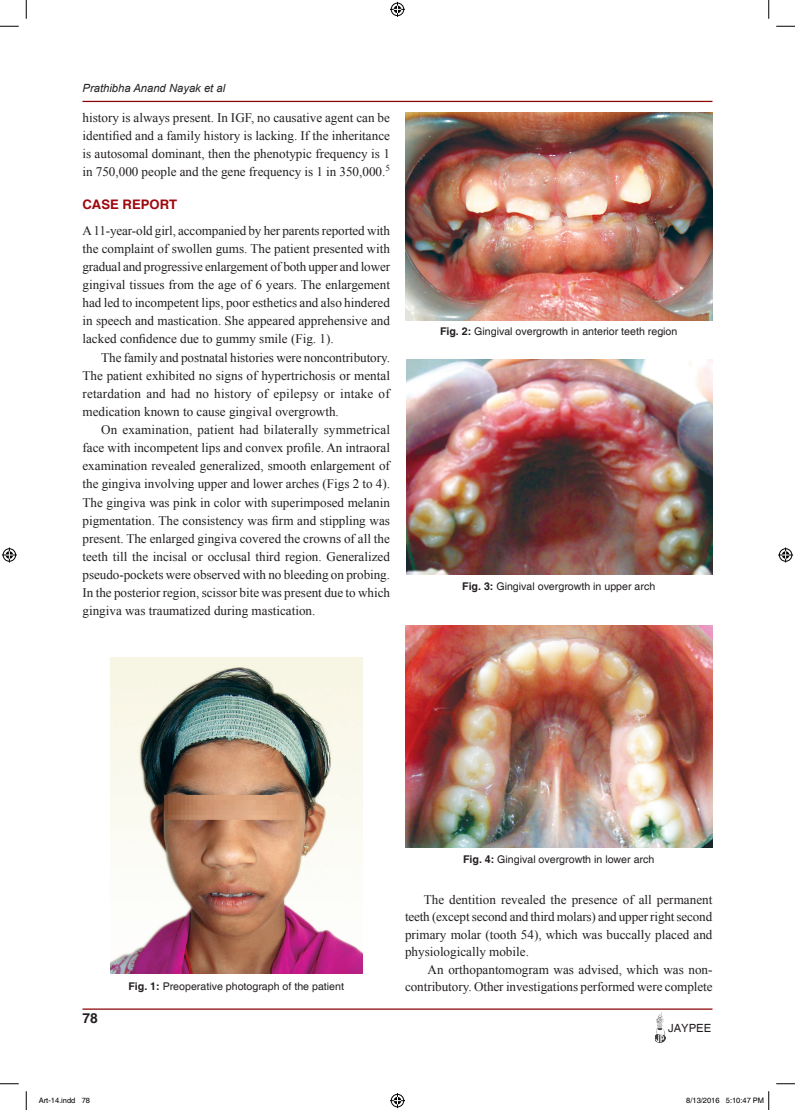
<style>
.page{position:relative;width:795px;height:1110px;background:#fff}
.page>*{position:absolute;margin:0;border:0;box-sizing:border-box;transform-origin:0 0}
.t1{font:700 13.75px "Helvetica";color:#231f20}
.text{font:13.12px/18.1px "Times New Roman";color:#231f20;text-align:justify}
.A{font:700 13.12px "Helvetica";color:#9d070d}
.author{font:italic 11.25px "Arial";color:#231f20}
.B{font:11.25px "Helvetica";color:#231f20}
.fig{font:10.62px "Helvetica";color:#231f20}
.t2{font:7.5px "Helvetica";color:#000}
.s1{font-weight:700}
</style>
<div class="page">
<hr style="left:82px;top:101px;width:630px;height:1px;background:#8b0202">
<hr style="left:82px;top:1009px;width:630px;height:1px;background:#8b0202">
<img style="left:655px;top:1013px;width:11px;height:29px">
<img style="left:110px;top:658px;width:252px;height:315px">
<img style="left:405px;top:113px;width:307px;height:208px">
<img style="left:407px;top:360px;width:305px;height:215px">
<img style="left:405px;top:625px;width:307px;height:223px">
<svg style="left:0;top:25px;width:19px;height:2px"></svg>
<svg style="left:776px;top:25px;width:19px;height:2px"></svg>
<svg style="left:0;top:1083px;width:19px;height:2px"></svg>
<svg style="left:776px;top:1083px;width:19px;height:2px"></svg>
<svg style="left:25px;top:0;width:2px;height:19px"></svg>
<svg style="left:25px;top:1091px;width:2px;height:19px"></svg>
<svg style="left:768px;top:0;width:2px;height:19px"></svg>
<svg style="left:390px;top:2px;width:15px;height:15px"></svg>
<svg style="left:390px;top:1093px;width:15px;height:15px"></svg>
<svg style="left:2px;top:548px;width:15px;height:14px"></svg>
<svg style="left:778px;top:548px;width:15px;height:14px"></svg>
<svg style="left:768px;top:1091px;width:2px;height:19px"></svg>
<p class="author" style="left:82px;top:80px;width:144px">Prathibha Anand Nayak et al</p>
<p class="text" style="left:82px;top:108px;width:309px">history is always present. In IGF, no causative agent can be identified and a family history is lacking. If the inheritance is autosomal dominant, then the phenotypic frequency is 1 in 750,000 people and the gene frequency is 1 in 350,000.<sup>5</sup></p>
<p class="A" style="left:82px;top:196px;width:96px">CASE REPORT</p>
<p class="text" style="left:82px;top:221px;width:309px">A 11-year-old girl, accompanied by her parents reported with the complaint of swollen gums. The patient presented with gradual and progressive enlargement of both upper and lower gingival tissues from the age of 6 years. The enlargement had led to incompetent lips, poor esthetics and also hindered in speech and mastication. She appeared apprehensive and lacked confidence due to gummy smile (Fig. 1).</p>
<p class="text" style="left:82px;top:348px;width:309px;text-indent:19px">The family and postnatal histories were noncontributory.<br>The patient exhibited no signs of hypertrichosis or mental retardation and had no history of epilepsy or intake of medication known to cause gingival overgrowth.</p>
<p class="text" style="left:82px;top:420px;width:309px;text-indent:19px">On examination, patient had bilaterally symmetrical face with incompetent lips and convex profile. An intraoral examination revealed generalized, smooth enlargement of the gingiva involving upper and lower arches (Figs 2 to 4).<br>The gingiva was pink in color with superimposed melanin pigmentation. The consistency was firm and stippling was present. The enlarged gingiva covered the crowns of all the teeth till the incisal or occlusal third region. Generalized pseudo-pockets were observed with no bleeding on probing.<br>In the posterior region, scissor bite was present due to which gingiva was traumatized during mastication.</p>
<p class="fig" style="left:440px;top:325px;width:239px"><span class="s1">Fig. 2:</span> Gingival overgrowth in anterior teeth region</p>
<p class="fig" style="left:462px;top:580px;width:195px"><span class="s1">Fig. 3:</span> Gingival overgrowth in upper arch</p>
<p class="t1" style="left:82px;top:1010px;width:17px">78</p>
<p class="fig" style="left:128px;top:980px;width:217px"><span class="s1">Fig. 1:</span> Preoperative photograph of the patient</p>
<p class="fig" style="left:463px;top:853px;width:193px"><span class="s1">Fig. 4:</span> Gingival overgrowth in lower arch</p>
<p class="text" style="left:405px;top:890px;width:309px;line-height:17.5px;text-indent:19px">The dentition revealed the presence of all permanent teeth (except second and third molars) and upper right second primary molar (tooth 54), which was buccally placed and physiologically mobile.</p>
<p class="text" style="left:405px;top:960px;width:309px;line-height:17.5px;text-align:right">An orthopantomogram was advised, which was non&shy;contributory. Other investigations performed were complete</p>
<p class="B" style="left:668px;top:1022px;width:45px">JAYPEE</p>
<p class="t2" style="left:39px;top:1096px;width:53px">Art-14.indd 78</p>
<p class="t2" style="left:686px;top:1096px;width:79px">8/13/2016 5:10:47 PM</p>
</div>
